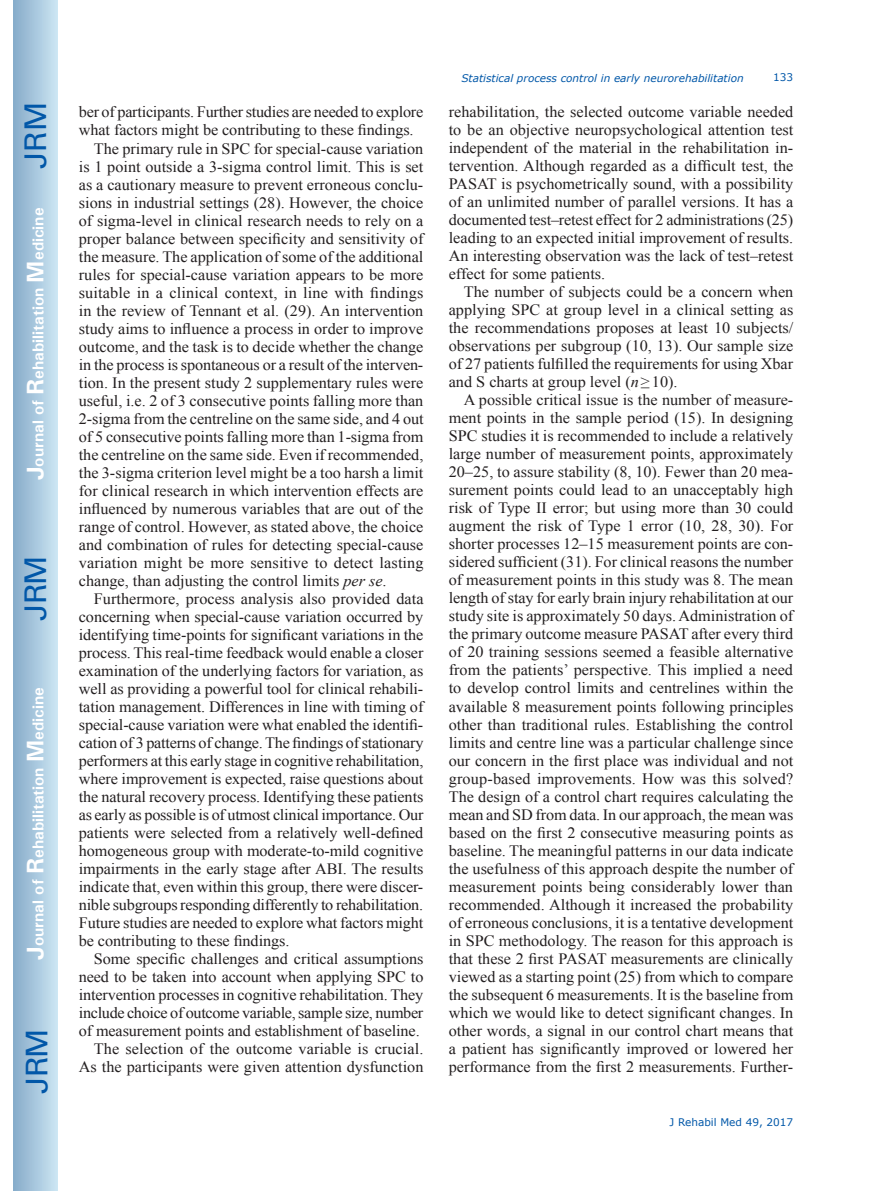
<style>
.page{position:relative;width:872px;height:1191px;background:#fff}
.page>*{position:absolute;margin:0;border:0;box-sizing:border-box;transform-origin:0 0}
.t1{font:30px "Univers";letter-spacing:-.03em;color:#0157a8}
.t2{font:15.75px/18px "Times New Roman";letter-spacing:-.005em;color:#231f20;text-align:justify}
.t3{font:700 15.75px "Univers";color:#fff}
.t4{font:italic 10.5px "Verdana";color:#0157a8}
.t5{font:10.5px "Verdana";color:#0157a8}
.s1{font-size:24px}
.s2{font-style:italic}
</style>
<div class="page">
<div style="left:14px;top:0;width:43px;height:1191px;background:linear-gradient(to right,#88acca,#cbe5f2)"></div>
<h1 class="t1" style="left:18px;top:169px;width:68px;rotate:-90deg">JRM</h1>
<p class="t3" style="left:28px;top:480px;width:274px;rotate:-90deg"><span class="s1">J</span>ournal of <span class="s1">R</span>ehabilitation <span class="s1">M</span>edicine</p>
<h1 class="t1" style="left:18px;top:620px;width:67px;rotate:-90deg">JRM</h1>
<p class="t3" style="left:28px;top:959px;width:274px;rotate:-90deg"><span class="s1">J</span>ournal of <span class="s1">R</span>ehabilitation <span class="s1">M</span>edicine</p>
<h1 class="t1" style="left:19px;top:1093px;width:67px;rotate:-90deg">JRM</h1>
<p class="t2" style="left:79px;top:103px;width:346px">ber of participants. Further studies are needed to explore</p>
<p class="t2" style="left:79px;top:121px;width:336px">what factors might be contributing to these findings.</p>
<p class="t2" style="left:94px;top:139px;width:331px">The primary rule in SPC for special-cause variation</p>
<p class="t2" style="left:79px;top:157px;width:346px">is 1 point outside a 3-sigma control limit. This is set</p>
<p class="t2" style="left:79px;top:175px;width:346px">as a cautionary measure to prevent erroneous conclu-</p>
<p class="t2" style="left:79px;top:193px;width:346px">sions in industrial settings (28). However, the choice</p>
<p class="t2" style="left:79px;top:211px;width:346px">of sigma-level in clinical research needs to rely on a</p>
<p class="t2" style="left:79px;top:229px;width:346px">proper balance between specificity and sensitivity of</p>
<p class="t2" style="left:79px;top:247px;width:346px">the measure. The application of some of the additional</p>
<p class="t2" style="left:79px;top:265px;width:346px">rules for special-cause variation appears to be more</p>
<p class="t2" style="left:79px;top:283px;width:346px">suitable in a clinical context, in line with findings</p>
<p class="t2" style="left:79px;top:301px;width:346px">in the review of Tennant et al. (29). An intervention</p>
<p class="t2" style="left:79px;top:319px;width:346px">study aims to influence a process in order to improve</p>
<p class="t2" style="left:79px;top:337px;width:346px">outcome, and the task is to decide whether the change</p>
<p class="t2" style="left:79px;top:355px;width:346px">in the process is spontaneous or a result of the interven-</p>
<p class="t2" style="left:79px;top:373px;width:346px">tion. In the present study 2 supplementary rules were</p>
<p class="t2" style="left:79px;top:391px;width:346px">useful, i.e. 2 of 3 consecutive points falling more than</p>
<p class="t2" style="left:79px;top:409px;width:346px">2-sigma from the centreline on the same side, and 4 out</p>
<p class="t2" style="left:79px;top:427px;width:346px">of 5 consecutive points falling more than 1-sigma from</p>
<p class="t2" style="left:79px;top:445px;width:346px">the centreline on the same side. Even if recommended,</p>
<p class="t2" style="left:79px;top:463px;width:346px">the 3-sigma criterion level might be a too harsh a limit</p>
<p class="t2" style="left:79px;top:481px;width:346px">for clinical research in which intervention effects are</p>
<p class="t2" style="left:79px;top:499px;width:346px">influenced by numerous variables that are out of the</p>
<p class="t2" style="left:79px;top:517px;width:346px">range of control. However, as stated above, the choice</p>
<p class="t2" style="left:79px;top:535px;width:346px">and combination of rules for detecting special-cause</p>
<p class="t2" style="left:79px;top:553px;width:346px">variation might be more sensitive to detect lasting</p>
<p class="t2" style="left:79px;top:571px;width:309px">change, than adjusting the control limits <span class="s2">per se</span>.</p>
<p class="t2" style="left:94px;top:589px;width:331px">Furthermore, process analysis also provided data</p>
<p class="t2" style="left:79px;top:607px;width:346px">concerning when special-cause variation occurred by</p>
<p class="t2" style="left:79px;top:625px;width:346px">identifying time-points for significant variations in the</p>
<p class="t2" style="left:79px;top:643px;width:346px">process. This real-time feedback would enable a closer</p>
<p class="t2" style="left:79px;top:661px;width:346px">examination of the underlying factors for variation, as</p>
<p class="t2" style="left:79px;top:679px;width:346px">well as providing a powerful tool for clinical rehabili-</p>
<p class="t2" style="left:79px;top:697px;width:346px">tation management. Differences in line with timing of</p>
<p class="t2" style="left:79px;top:715px;width:346px">special-cause variation were what enabled the identifi-</p>
<p class="t2" style="left:79px;top:733px;width:346px">cation of 3 patterns of change. The findings of stationary</p>
<p class="t2" style="left:79px;top:751px;width:346px">performers at this early stage in cognitive rehabilitation,</p>
<p class="t2" style="left:79px;top:769px;width:346px">where improvement is expected, raise questions about</p>
<p class="t2" style="left:79px;top:787px;width:346px">the natural recovery process. Identifying these patients</p>
<p class="t2" style="left:79px;top:805px;width:346px">as early as possible is of utmost clinical importance. Our</p>
<p class="t2" style="left:79px;top:823px;width:346px">patients were selected from a relatively well-defined</p>
<p class="t2" style="left:79px;top:841px;width:346px">homogeneous group with moderate-to-mild cognitive</p>
<p class="t2" style="left:79px;top:859px;width:346px">impairments in the early stage after ABI. The results</p>
<p class="t2" style="left:79px;top:877px;width:346px">indicate that, even within this group, there were discer-</p>
<p class="t2" style="left:79px;top:895px;width:346px">nible subgroups responding differently to rehabilitation.</p>
<p class="t2" style="left:79px;top:913px;width:346px">Future studies are needed to explore what factors might</p>
<p class="t2" style="left:79px;top:931px;width:212px">be contributing to these findings.</p>
<p class="t2" style="left:94px;top:949px;width:331px">Some specific challenges and critical assumptions</p>
<p class="t2" style="left:79px;top:967px;width:346px">need to be taken into account when applying SPC to</p>
<p class="t2" style="left:79px;top:985px;width:346px">intervention processes in cognitive rehabilitation. They</p>
<p class="t2" style="left:79px;top:1003px;width:346px">include choice of outcome variable, sample size, number</p>
<p class="t2" style="left:79px;top:1021px;width:342px">of measurement points and establishment of baseline.</p>
<p class="t2" style="left:94px;top:1039px;width:331px">The selection of the outcome variable is crucial.</p>
<p class="t2" style="left:79px;top:1057px;width:346px">As the participants were given attention dysfunction</p>
<p class="t4" style="left:461px;top:71px;width:284px">Statistical process control in early neurorehabilitation</p>
<p class="t5" style="left:773px;top:70px;width:22px">133</p>
<p class="t2" style="left:449px;top:103px;width:346px">rehabilitation, the selected outcome variable needed to be an objective neuropsychological attention test independent of the material in the rehabilitation in&shy;tervention. Although regarded as a difficult test, the PASAT is psychometrically sound, with a possibility of an unlimited number of parallel versions. It has a documented test–retest effect for 2 administrations (25) leading to an expected initial improvement of results.<br>An interesting observation was the lack of test–retest effect for some patients.</p>
<p class="t2" style="left:449px;top:283px;width:346px;text-indent:15px">The number of subjects could be a concern when applying SPC at group level in a clinical setting as the recommendations proposes at least 10 subjects/ observations per subgroup (10, 13). Our sample size of 27 patients fulfilled the requirements for using Xbar and S charts at group level (<span class="s2">n</span>≥10).</p>
<p class="t2" style="left:449px;top:391px;width:346px;text-indent:15px">A possible critical issue is the number of measure&shy;ment points in the sample period (15). In designing SPC studies it is recommended to include a relatively large number of measurement points, approximately 20–25, to assure stability (8, 10). Fewer than 20 mea&shy;surement points could lead to an unacceptably high risk of Type II error; but using more than 30 could augment the risk of Type 1 error (10, 28, 30). For shorter processes 12–15 measurement points are con&shy;sidered sufficient (31). For clinical reasons the number of measurement points in this study was 8. The mean length of stay for early brain injury rehabilitation at our study site is approximately 50 days. Administration of the primary outcome measure PASAT after every third of 20 training sessions seemed a feasible alternative from the patients’ perspective. This implied a need to develop control limits and centrelines within the available 8 measurement points following principles other than traditional rules. Establishing the control limits and centre line was a particular challenge since our concern in the first place was individual and not group-based improvements. How was this solved?<br>The design of a control chart requires calculating the mean and SD from data. In our approach, the mean was based on the first 2 consecutive measuring points as baseline. The meaningful patterns in our data indicate the usefulness of this approach despite the number of measurement points being considerably lower than recommended. Although it increased the probability of erroneous conclusions, it is a tentative development in SPC methodology. The reason for this approach is that these 2 first PASAT measurements are clinically viewed as a starting point (25) from which to compare the subsequent 6 measurements. It is the baseline from which we would like to detect significant changes. In other words, a signal in our control chart means that a patient has significantly improved or lowered her performance from the first 2 measurements. Further-</p>
<p class="t5" style="left:669px;top:1114px;width:125px">J Rehabil Med 49, 2017</p>
</div>
